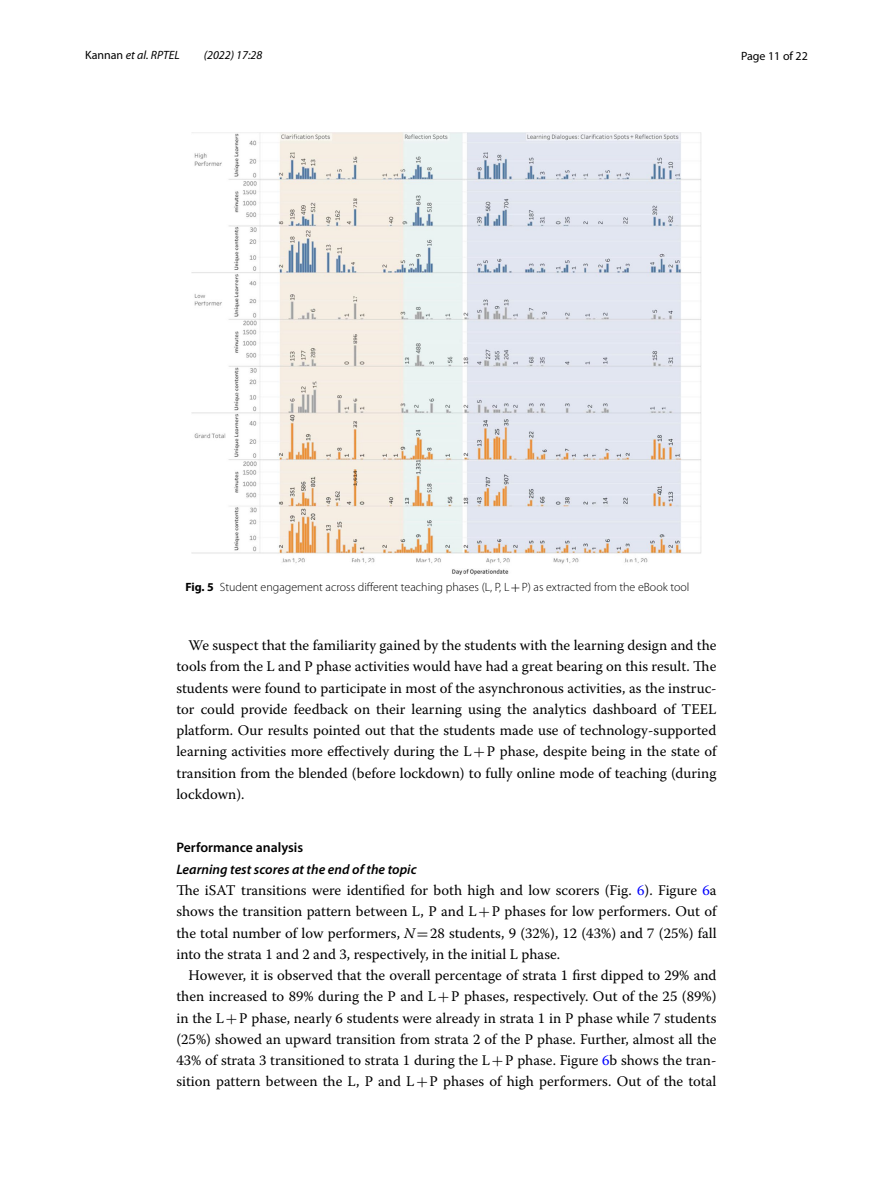
<style>
.page{position:relative;width:893px;height:1187px;background:#fff}
.page>*{position:absolute;margin:0;border:0;box-sizing:border-box;transform-origin:0 0}
.t1{font:14.7px/21.3px "Warnock Pro";color:#000;text-align:justify}
.t2{font:italic 600 13.8px "Myriad Pro";color:#000}
.t3{font:600 13.8px "Myriad Pro";color:#000}
.t4{font:300 12px "Myriad Pro";color:#000}
.t5{font:italic 12px "Myriad Pro";color:#000}
.t6{font:12px "Myriad Pro";color:#000}
.s1{font-style:normal}
.s2{font-weight:700}
.s3{font-family:"MTSY";font-weight:400}
.s4{font-family:"MTSY"}
.s5{color:#00f}
.s6{font-style:italic}
</style>
<div class="page">
<img style="left:191px;top:133px;width:511px;height:442px">
<p class="t5" style="left:85px;top:48px;width:96px"><span class="s1">Kannan</span> et al. RPTEL</p>
<p class="t5" style="left:204px;top:48px;width:60px">(2022) 17:28</p>
<p class="t6" style="left:741px;top:48px;width:68px">Page 11 of 22</p>
<p class="t4" style="left:185px;top:580px;width:505px"><span class="s2">Fig. 5</span> Student engagement across different teaching phases (L, P, L<span class="s3">+</span>P) as extracted from the eBook tool</p>
<p class="t1" style="left:176px;top:634px;width:542px;text-indent:12px">We suspect that the familiarity gained by the students with the learning design and the tools from the L and P phase activities would have had a great bearing on this result. The students were found to participate in most of the asynchronous activities, as the instruc&shy;tor could provide feedback on their learning using the analytics dashboard of TEEL platform. Our results pointed out that the students made use of technology-supported learning activities more effectively during the L<span class="s4">+</span>P phase, despite being in the state of transition from the blended (before lockdown) to fully online mode of teaching (during lockdown).</p>
<p class="t3" style="left:176px;top:838px;width:128px">Performance analysis</p>
<p class="t2" style="left:176px;top:860px;width:242px">Learning test scores at the end of the topic</p>
<p class="t1" style="left:176px;top:879px;width:542px">The iSAT transitions were identified for both high and low scorers (Fig. <span class="s5">6</span>). Figure <span class="s5">6</span>a shows the transition pattern between L, P and L<span class="s4">+</span>P phases for low performers. Out of the total number of low performers, <span class="s6">N</span><span class="s4">=</span>28 students, 9 (32%), 12 (43%) and 7 (25%) fall into the strata 1 and 2 and 3, respectively, in the initial L phase.</p>
<p class="t1" style="left:176px;top:964px;width:542px;text-indent:12px">However, it is observed that the overall percentage of strata 1 first dipped to 29% and then increased to 89% during the P and L<span class="s4">+</span>P phases, respectively. Out of the 25 (89%) in the L<span class="s4">+</span>P phase, nearly 6 students were already in strata 1 in P phase while 7 students (25%) showed an upward transition from strata 2 of the P phase. Further, almost all the 43% of strata 3 transitioned to strata 1 during the L<span class="s4">+</span>P phase. Figure <span class="s5">6</span>b shows the tran&shy;sition pattern between the L, P and L<span class="s4">+</span>P phases of high performers. Out of the total</p>
</div>
